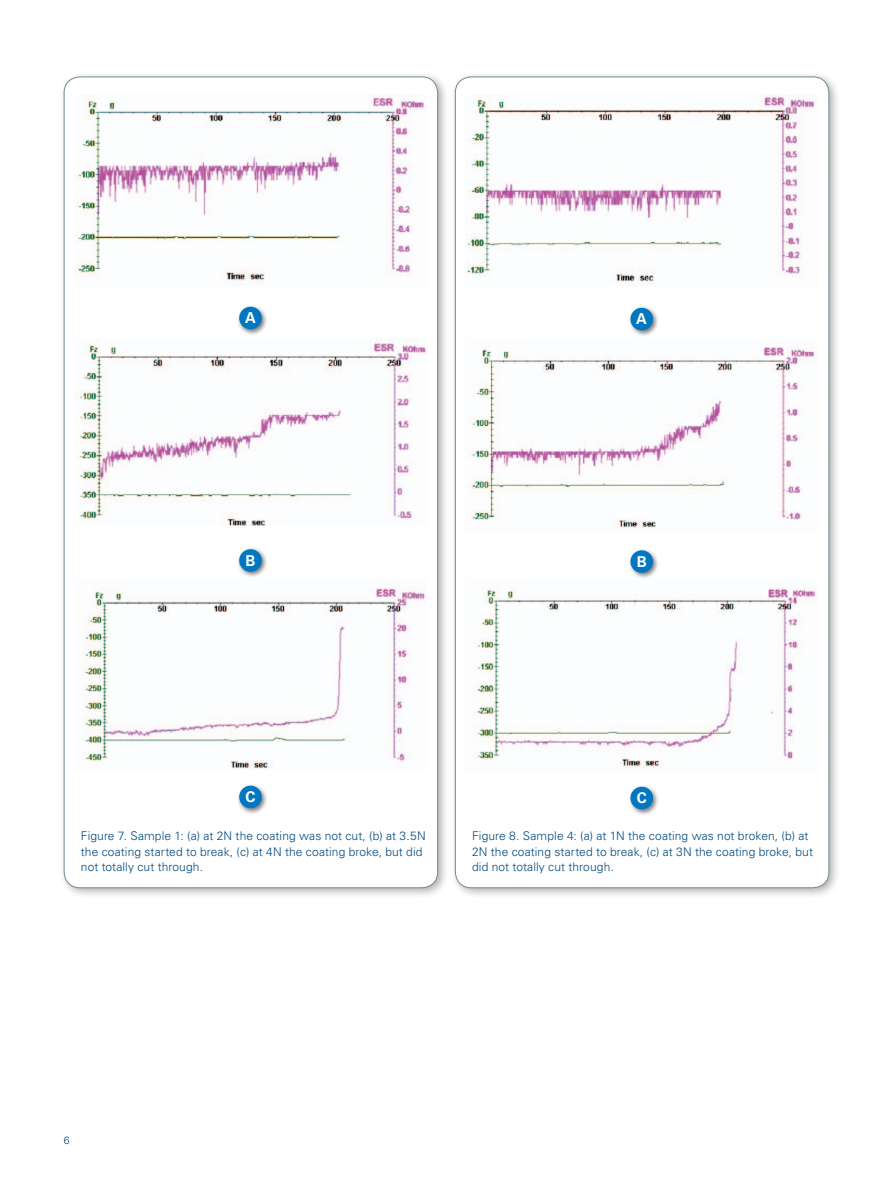
<style>
.page{position:relative;width:893px;height:1187px;background:#fff}
.page>*{position:absolute;margin:0;border:0;box-sizing:border-box;transform-origin:0 0}
.t1{font:700 15px "Univers LT Std";color:#fff}
.t2{font:300 12px/15.8px "Univers LT Std";letter-spacing:.01em;color:#004a7f}
.t3{font:300 10.5px "Univers LT Std";color:#004a7f}
</style>
<div class="page">
<div style="left:59px;top:71px;width:390px;height:828px;background:#231f20;opacity:.35"></div>
<div style="left:64px;top:77px;width:374px;height:810px;background:#fff;border-radius:16px"></div>
<img style="left:75px;top:97px;width:350px;height:188px">
<img style="left:78px;top:338px;width:348px;height:187px">
<img style="left:83px;top:587px;width:342px;height:182px">
<div style="left:237px;top:304px;width:31px;height:32px;background:#231f20;opacity:.6"></div>
<div style="left:239px;top:307px;width:23px;height:22px;background:#0077c0;border-radius:50%"></div>
<div style="left:237px;top:546px;width:31px;height:32px;background:#231f20;opacity:.6"></div>
<div style="left:239px;top:549px;width:23px;height:22px;background:#0077c0;border-radius:50%"></div>
<div style="left:237px;top:783px;width:31px;height:31px;background:#231f20;opacity:.6"></div>
<div style="left:239px;top:785px;width:23px;height:23px;background:#0077c0;border-radius:50%"></div>
<div style="left:450px;top:71px;width:391px;height:828px;background:#231f20;opacity:.35"></div>
<div style="left:455px;top:77px;width:374px;height:810px;background:#fff;border-radius:16px"></div>
<img style="left:467px;top:95px;width:349px;height:190px">
<img style="left:471px;top:347px;width:344px;height:181px">
<img style="left:474px;top:587px;width:342px;height:182px">
<div style="left:628px;top:305px;width:32px;height:32px;background:#231f20;opacity:.6"></div>
<div style="left:630px;top:308px;width:23px;height:22px;background:#0077c0;border-radius:50%"></div>
<div style="left:628px;top:547px;width:32px;height:32px;background:#231f20;opacity:.6"></div>
<div style="left:630px;top:550px;width:23px;height:23px;background:#0077c0;border-radius:50%"></div>
<div style="left:628px;top:784px;width:32px;height:32px;background:#231f20;opacity:.6"></div>
<div style="left:630px;top:786px;width:23px;height:23px;background:#0077c0;border-radius:50%"></div>
<p class="t1" style="left:245px;top:309px;width:12px">A</p>
<p class="t1" style="left:636px;top:310px;width:12px">A</p>
<p class="t1" style="left:245px;top:551px;width:12px">B</p>
<p class="t1" style="left:637px;top:552px;width:12px">B</p>
<p class="t1" style="left:245px;top:788px;width:12px">C</p>
<p class="t2" style="left:81px;top:827px;width:346px">Figure 7. Sample 1: (a) at 2N the coating was not cut, (b) at 3.5N the coating started to break, (c) at 4N the coating broke, but did not totally cut through.</p>
<p class="t1" style="left:637px;top:789px;width:12px">C</p>
<p class="t2" style="left:472px;top:827px;width:342px">Figure 8. Sample 4: (a) at 1N the coating was not broken, (b) at<br>2N the coating started to break, (c) at 3N the coating broke, but did not totally cut through.</p>
<p class="t3" style="left:64px;top:1133px;width:7px">6</p>
</div>
